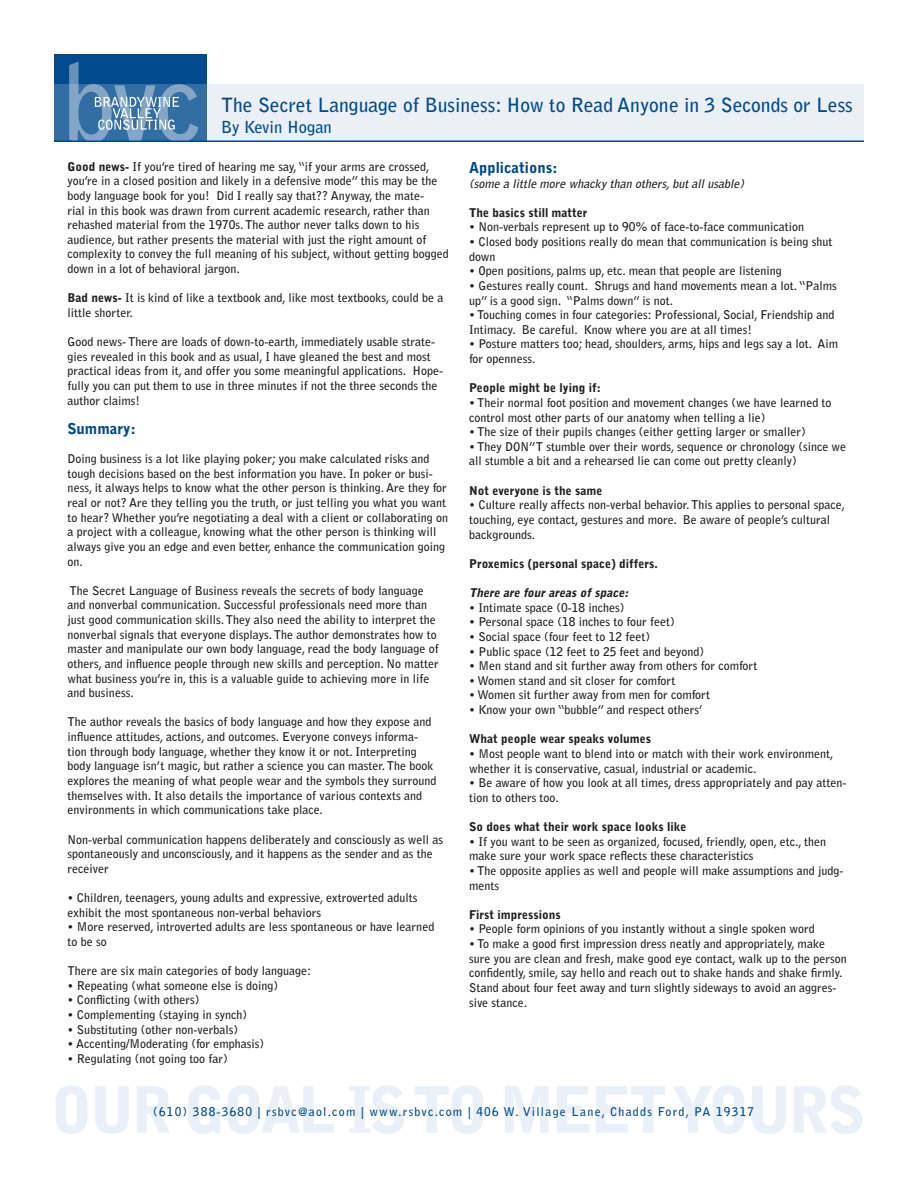
<style>
.page{position:relative;width:918px;height:1188px;background:#fff}
.page>*{position:absolute;margin:0;border:0;box-sizing:border-box;transform-origin:0 0}
.t1{font:700 19.5px "Bell Gothic Std";color:#004a8d}
.t2{font:700 16.5px "Bell Gothic Std";color:#004a8d}
.t3{font:900 15px "Bell Gothic Std";color:#004a8d}
.t4{font:700 12px/14.7px "Bell Gothic Std";color:#231f20}
.t5{font:900 12px "Bell Gothic Std";color:#231f20}
.t6{font:700 12px "Bell Gothic Std";letter-spacing:.1em;color:#004a8d}
.t7{font:italic 700 12px "Bell Gothic Std";color:#231f20}
.t8{font:italic 900 12px "Bell Gothic Std";color:#231f20}
.s1{font-weight:900}
</style>
<div class="page">
<div style="left:54px;top:54px;width:153px;height:87px;background:#004a8d"></div>
<div style="left:54px;top:84px;width:810px;height:58px;background:#eaf0f5"></div>
<svg style="left:56px;top:1085px;width:31px;height:49px"></svg>
<svg style="left:95px;top:1086px;width:34px;height:48px"></svg>
<svg style="left:137px;top:1086px;width:33px;height:47px"></svg>
<svg style="left:188px;top:1085px;width:32px;height:49px"></svg>
<svg style="left:227px;top:1085px;width:107px;height:49px"></svg>
<svg style="left:349px;top:1085px;width:55px;height:49px"></svg>
<svg style="left:415px;top:1085px;width:68px;height:49px"></svg>
<svg style="left:505px;top:1086px;width:44px;height:47px"></svg>
<svg style="left:557px;top:1086px;width:33px;height:47px"></svg>
<svg style="left:596px;top:1086px;width:69px;height:47px"></svg>
<svg style="left:673px;top:1085px;width:72px;height:49px"></svg>
<svg style="left:752px;top:1086px;width:34px;height:48px"></svg>
<svg style="left:794px;top:1085px;width:69px;height:49px"></svg>
<svg style="left:69px;top:61px;width:129px;height:79px"></svg>
<hr style="left:54px;top:140px;width:810px;height:2px;background:#004a8d">
<h1 class="t1" style="left:221px;top:94px;width:633px">The Secret Language of Business: How to Read Anyone in 3 Seconds or Less</h1>
<h2 class="t2" style="left:221px;top:118px;width:112px">By Kevin Hogan</h2>
<p class="t4" style="left:67px;top:159px;width:383px"><span class="s1">Good news-</span> If you’re tired of hearing me say, “if your arms are crossed, you’re in a closed position and likely in a defensive mode” this may be the body language book for you! Did I really say that?? Anyway, the mate-<br>rial in this book was drawn from current academic research, rather than rehashed material from the 1970s. The author never talks down to his audience, but rather presents the material with just the right amount of complexity to convey the full meaning of his subject, without getting bogged down in a lot of behavioral jargon.</p>
<p class="t4" style="left:67px;top:291px;width:377px"><span class="s1">Bad news-</span> It is kind of like a textbook and, like most textbooks, could be a little shorter.</p>
<p class="t4" style="left:67px;top:335px;width:377px">Good news- There are loads of down-to-earth, immediately usable strate&shy;gies revealed in this book and as usual, I have gleaned the best and most practical ideas from it, and offer you some meaningful applications. Hope&shy;fully you can put them to use in three minutes if not the three seconds the author claims!</p>
<p class="t3" style="left:67px;top:420px;width:70px">Summary:</p>
<p class="t4" style="left:67px;top:452px;width:382px">Doing business is a lot like playing poker; you make calculated risks and tough decisions based on the best information you have. In poker or busi&shy;ness, it always helps to know what the other person is thinking. Are they for real or not? Are they telling you the truth, or just telling you what you want to hear? Whether you’re negotiating a deal with a client or collaborating on a project with a colleague, knowing what the other person is thinking will always give you an edge and even better, enhance the communication going on.</p>
<p class="t4" style="left:67px;top:583px;width:373px">The Secret Language of Business reveals the secrets of body language and nonverbal communication. Successful professionals need more than just good communication skills. They also need the ability to interpret the nonverbal signals that everyone displays. The author demonstrates how to master and manipulate our own body language, read the body language of others, and influence people through new skills and perception. No matter what business you’re in, this is a valuable guide to achieving more in life and business.</p>
<p class="t4" style="left:67px;top:715px;width:371px">The author reveals the basics of body language and how they expose and influence attitudes, actions, and outcomes. Everyone conveys informa&shy;tion through body language, whether they know it or not. Interpreting body language isn’t magic, but rather a science you can master. The book explores the meaning of what people wear and the symbols they surround themselves with. It also details the importance of various contexts and environments in which communications take place.</p>
<p class="t4" style="left:67px;top:832px;width:377px">Non-verbal communication happens deliberately and consciously as well as spontaneously and unconsciously, and it happens as the sender and as the receiver</p>
<p class="t4" style="left:67px;top:890px;width:352px">• Children, teenagers, young adults and expressive, extroverted adults exhibit the most spontaneous non-verbal behaviors</p>
<p class="t4" style="left:67px;top:920px;width:368px">• More reserved, introverted adults are less spontaneous or have learned to be so</p>
<p class="t4" style="left:67px;top:964px;width:245px">There are six main categories of body language:</p>
<p class="t4" style="left:67px;top:978px;width:212px">• Repeating (what someone else is doing)</p>
<p class="t4" style="left:67px;top:993px;width:134px">• Conflicting (with others)</p>
<p class="t4" style="left:67px;top:1007px;width:181px">• Complementing (staying in synch)</p>
<p class="t4" style="left:67px;top:1022px;width:172px">• Substituting (other non-verbals)</p>
<p class="t4" style="left:67px;top:1037px;width:198px">• Accenting/Moderating (for emphasis)</p>
<p class="t4" style="left:67px;top:1051px;width:162px">• Regulating (not going too far)</p>
<p class="t3" style="left:469px;top:159px;width:90px">Applications:</p>
<p class="t7" style="left:469px;top:176px;width:280px">(some a little more whacky than others,butallusable)</p>
<p class="t5" style="left:469px;top:205px;width:120px">The basics still matter</p>
<p class="t4" style="left:469px;top:220px;width:337px">• Non-verbals represent up to 90% of face-to-face communication</p>
<p class="t4" style="left:469px;top:234px;width:365px">• Closed body positions really do mean that communication is being shut down</p>
<p class="t4" style="left:469px;top:264px;width:314px">• Open positions, palms up, etc. mean that people are listening</p>
<p class="t4" style="left:469px;top:278px;width:369px">• Gestures really count. Shrugs and hand movements mean a lot.“Palms up” is a good sign. “Palms down” is not.</p>
<p class="t4" style="left:469px;top:308px;width:367px">• Touching comes in four categories: Professional, Social, Friendship and<br>Intimacy. Be careful. Know where you are at all times!</p>
<p class="t4" style="left:469px;top:337px;width:371px">• Posture matters too; head, shoulders, arms, hips and legs say a lot. Aim for openness.</p>
<p class="t5" style="left:469px;top:381px;width:133px">People might be lying if:</p>
<p class="t4" style="left:469px;top:395px;width:364px">• Their normal foot position and movement changes (we have learned to control most other parts of our anatomy when telling a lie)</p>
<p class="t4" style="left:469px;top:425px;width:338px">• The size of their pupils changes (either getting larger or smaller)</p>
<p class="t4" style="left:469px;top:439px;width:378px">• They DON”T stumble over their words, sequence or chronology (since we all stumble a bit and a rehearsed lie can come out pretty cleanly)</p>
<p class="t5" style="left:469px;top:483px;width:135px">Not everyone is the same</p>
<p class="t4" style="left:469px;top:498px;width:377px">• Culture really affects non-verbal behavior.This applies to personal space, touching, eye contact, gestures and more. Be aware of people’s cultural backgrounds.</p>
<p class="t5" style="left:469px;top:557px;width:190px">Proxemics (personal space) differs.</p>
<p class="t8" style="left:469px;top:586px;width:164px">There are fourareas ofspace:</p>
<p class="t4" style="left:469px;top:600px;width:157px">• Intimate space (0-18 inches)</p>
<p class="t4" style="left:469px;top:615px;width:207px">• Personal space (18 inches to four feet)</p>
<p class="t4" style="left:469px;top:629px;width:183px">• Social space (four feet to 12 feet)</p>
<p class="t4" style="left:469px;top:644px;width:237px">• Public space (12 feet to 25 feet and beyond)</p>
<p class="t4" style="left:469px;top:659px;width:290px">• Men stand and sit further away from others for comfort</p>
<p class="t4" style="left:469px;top:673px;width:208px">• Women stand and sit closer for comfort</p>
<p class="t4" style="left:469px;top:688px;width:243px">• Women sit further away from men for comfort</p>
<p class="t4" style="left:469px;top:702px;width:235px">• Know your own “bubble” and respect others’</p>
<p class="t5" style="left:469px;top:732px;width:184px">What people wear speaks volumes</p>
<p class="t4" style="left:469px;top:746px;width:366px">• Most people want to blend into or match with their work environment, whether it is conservative, casual, industrial or academic.</p>
<p class="t4" style="left:469px;top:776px;width:379px">• Be aware of how you look at all times, dress appropriately and pay atten&shy;tion to others too.</p>
<p class="t5" style="left:469px;top:820px;width:219px">So does what their work space looks like</p>
<p class="t4" style="left:469px;top:834px;width:359px">• If you want to be seen as organized, focused, friendly, open, etc., then make sure your work space reflects these characteristics</p>
<p class="t4" style="left:469px;top:863px;width:376px">• The opposite applies as well and people will make assumptions and judg&shy;ments</p>
<p class="t5" style="left:469px;top:908px;width:93px">First impressions</p>
<p class="t4" style="left:469px;top:922px;width:347px">• People form opinions of you instantly without a single spoken word</p>
<p class="t4" style="left:469px;top:936px;width:379px">• To make a good first impression dress neatly and appropriately, make sure you are clean and fresh, make good eye contact, walk up to the person confidently, smile, say hello and reach out to shake hands and shake firmly.<br>Stand about four feet away and turn slightly sideways to avoid an aggres&shy;sive stance.</p>
<p class="t6" style="left:153px;top:1104px;width:603px">(610) 388-3680 | rsbvc@aol.com | www.rsbvc.com | 406 W. Village Lane, Chadds Ford, PA 19317</p>
</div>
